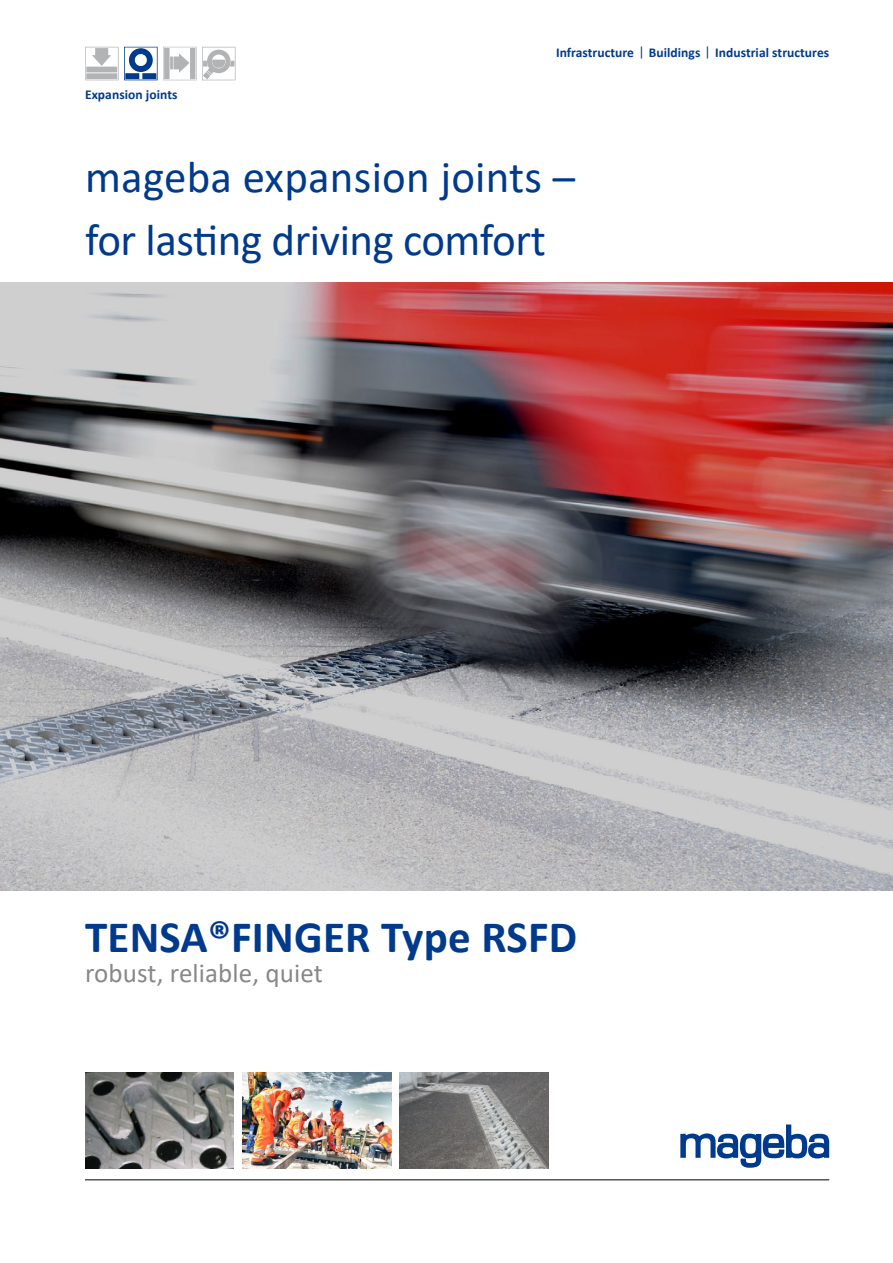
<style>
.page{position:relative;width:893px;height:1263px;background:#fff}
.page>*{position:absolute;margin:0;border:0;box-sizing:border-box;transform-origin:0 0}
.t1{font:45px/63px "Calibri";letter-spacing:-.01em;color:#003a8c}
.t2{font:700 45px "Calibri";letter-spacing:.005em;color:#003a8c}
.t3{font:27px "Calibri";letter-spacing:.005em;color:#888}
.t4{font:700 13.5px "Calibri";letter-spacing:.005em;color:#003a8c}
.s1{font-weight:400}
</style>
<div class="page">
<hr style="left:85px;top:1179px;width:744px;height:1px;background:#000">
<svg style="left:85px;top:47px;width:151px;height:34px"></svg>
<svg style="left:203px;top:72px;width:7px;height:7px"></svg>
<img style="left:0;top:283px;width:893px;height:607px">
<img style="left:85px;top:1073px;width:149px;height:95px">
<img style="left:242px;top:1073px;width:149px;height:95px">
<img style="left:400px;top:1073px;width:149px;height:95px">
<svg style="left:680px;top:1124px;width:149px;height:44px"></svg>
<p class="t4" style="left:85px;top:85px;width:94px">Expansion joints</p>
<p class="t4" style="left:556px;top:43px;width:275px">Infrastructure <span class="s1">|</span> Buildings <span class="s1">|</span> Industrial structures</p>
<h1 class="t1" style="left:85px;top:145px;width:492px">mageba expansion joints – for lasting driving comfort</h1>
<h1 class="t2" style="left:85px;top:905px;width:494px">TENSA®FINGER Type RSFD</h1>
<h2 class="t3" style="left:85px;top:954px;width:239px">robust, reliable, quiet</h2>
</div>
